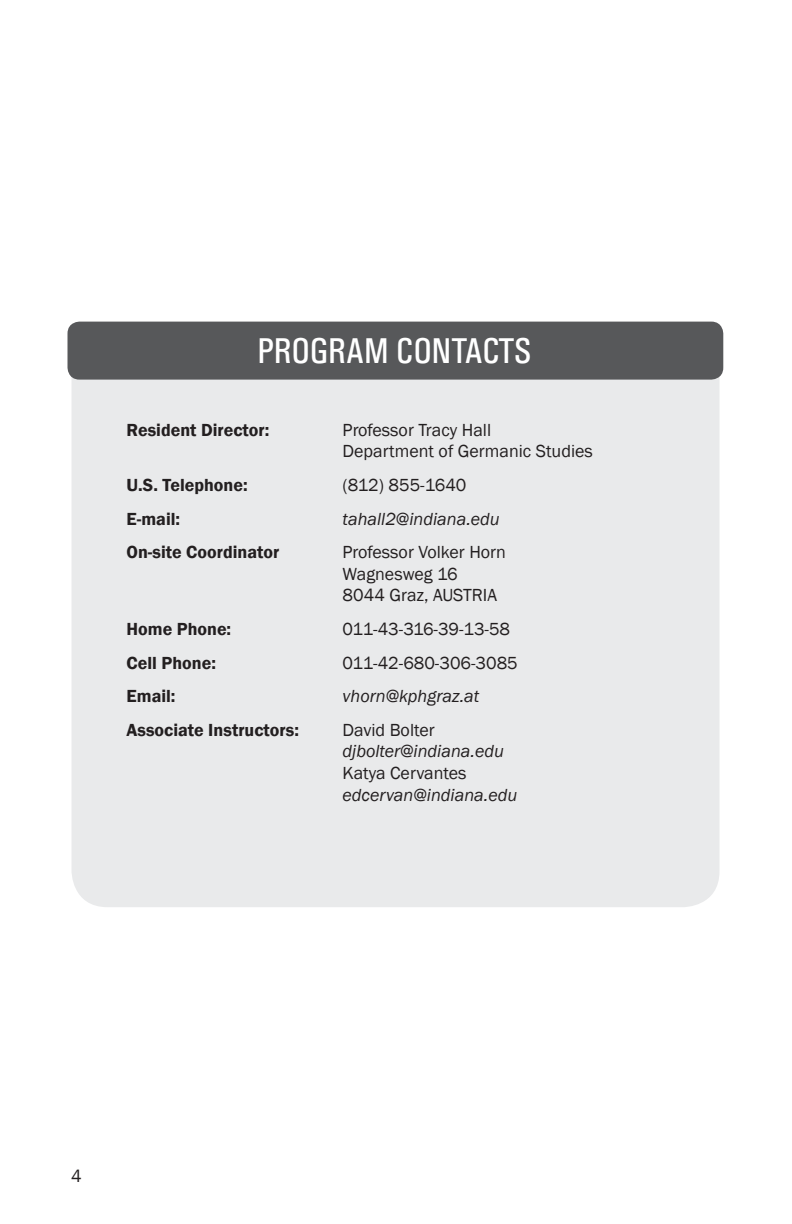
<style>
.page{position:relative;width:792px;height:1224px;background:#fff}
.page>*{position:absolute;margin:0;border:0;box-sizing:border-box;transform-origin:0 0}
.Box_Header{font:36px "Univers Condensed";letter-spacing:-.01em;color:#fff}
.Contact_Info{font:18px/21.6px "Franklin Gothic";color:#231f20}
.Contact_Info-2{font:600 18px "Franklin Gothic";color:#231f20}
.Contact_Info-3{font:italic 18px/21.6px "Franklin Gothic";color:#231f20}
.s1{font-style:normal}
</style>
<div class="page">
<div style="left:72px;top:323px;width:648px;height:584px;background:#e9eaeb;border-radius:36px"></div>
<div style="left:68px;top:322px;width:655px;height:58px;background:#57585a;border-radius:12px"></div>
<p class="Box_Header" style="left:258px;top:330px;width:275px">PROGRAM CONTACTS</p>
<p class="Contact_Info-2" style="left:127px;top:419px;width:144px">Resident Director:</p>
<p class="Contact_Info" style="left:343px;top:419px;width:252px">Professor Tracy Hall<br>Department of Germanic Studies</p>
<p class="Contact_Info-2" style="left:127px;top:474px;width:123px">U.S. Telephone:</p>
<p class="Contact_Info" style="left:343px;top:475px;width:125px">(812) 855-1640</p>
<p class="Contact_Info-2" style="left:127px;top:507px;width:55px">E-mail:</p>
<p class="Contact_Info-3" style="left:343px;top:508px;width:159px">tahall2@indiana.edu</p>
<p class="Contact_Info-2" style="left:127px;top:541px;width:154px">On-site Coordinator</p>
<p class="Contact_Info" style="left:343px;top:542px;width:165px">Professor Volker Horn<br>Wagnesweg 16<br>8044 Graz, AUSTRIA</p>
<p class="Contact_Info-2" style="left:127px;top:618px;width:106px">Home Phone:</p>
<p class="Contact_Info" style="left:343px;top:619px;width:169px">011-43-316-39-13-58</p>
<p class="Contact_Info-2" style="left:127px;top:651px;width:91px">Cell Phone:</p>
<p class="Contact_Info" style="left:343px;top:652px;width:177px">011-42-680-306-3085</p>
<p class="Contact_Info-2" style="left:127px;top:685px;width:51px">Email:</p>
<p class="Contact_Info-3" style="left:343px;top:686px;width:138px">vhorn@kphgraz.at</p>
<p class="Contact_Info-2" style="left:127px;top:719px;width:174px">Associate Instructors:</p>
<p class="Contact_Info-3" style="left:343px;top:719px;width:176px"><span class="s1">David Bolter </span>djbolter@indiana.edu<br><span class="s1">Katya Cervantes </span>edcervan@indiana.edu</p>
<p class="Contact_Info" style="left:71px;top:1166px;width:12px">4</p>
</div>
